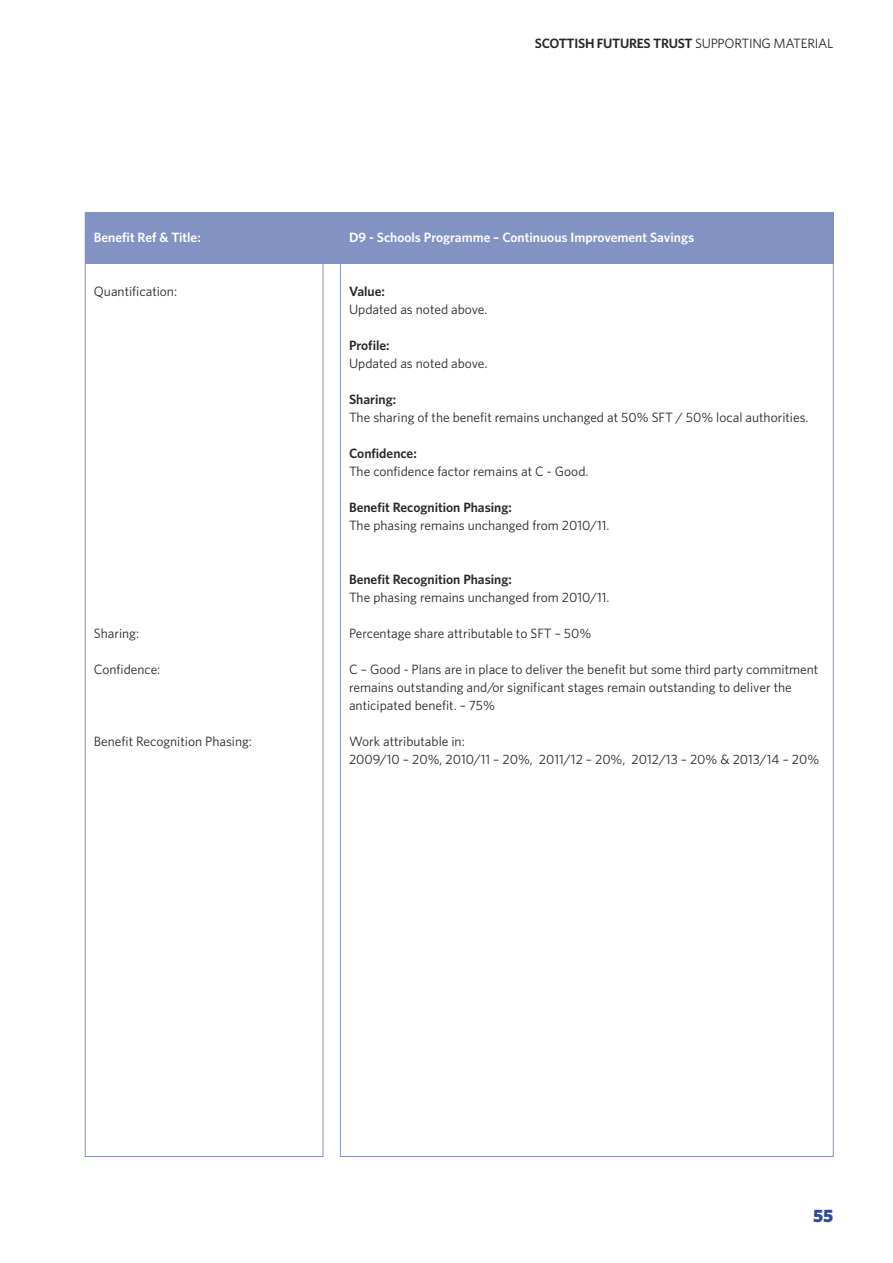
<style>
.page{position:relative;width:893px;height:1263px;background:#fff}
.page>*{position:absolute;margin:0;border:0;box-sizing:border-box;transform-origin:0 0}
.t1{font:900 18px "Whitney";color:#2e4b9a}
.t2{font:13.5px/18px "Whitney";color:#272627}
.t3{font:600 13.5px "Whitney";color:#272627}
.t4{font:600 13.5px "Whitney";color:#fff}
.t5{font:600 13.5px "Whitney";letter-spacing:-.02em;color:#272627}
.s1{font-weight:400}
</style>
<div class="page">
<div style="left:85px;top:213px;width:748px;height:51px;background:#8293c3"></div>
<div style="left:85px;top:213px;width:238px;height:944px;border:1px solid #8293c3"></div>
<p class="t4" style="left:94px;top:229px;width:108px">Benefit Ref &amp; Title:</p>
<p class="t2" style="left:94px;top:282px;width:85px">Quantification:</p>
<p class="t2" style="left:94px;top:624px;width:47px">Sharing:</p>
<p class="t2" style="left:94px;top:660px;width:68px">Confidence:</p>
<p class="t2" style="left:94px;top:732px;width:160px">Benefit Recognition Phasing:</p>
<p class="t5" style="left:535px;top:36px;width:300px">SCOTTISH FUTURES TRUST <span class="s1">SUPPORTING MATERIAL</span></p>
<p class="t4" style="left:349px;top:229px;width:347px">D9 - Schools Programme – Continuous Improvement Savings</p>
<p class="t3" style="left:349px;top:283px;width:37px">Value:</p>
<p class="t2" style="left:349px;top:300px;width:140px">Updated as noted above.</p>
<p class="t3" style="left:349px;top:337px;width:42px">Profile:</p>
<p class="t2" style="left:349px;top:354px;width:140px">Updated as noted above.</p>
<p class="t3" style="left:349px;top:391px;width:49px">Sharing:</p>
<p class="t2" style="left:349px;top:408px;width:461px">The sharing of the benefit remains unchanged at 50% SFT / 50% local authorities.</p>
<p class="t3" style="left:349px;top:445px;width:69px">Confidence:</p>
<p class="t2" style="left:349px;top:462px;width:241px">The confidence factor remains at C - Good.</p>
<p class="t3" style="left:349px;top:499px;width:164px">Benefit Recognition Phasing:</p>
<p class="t2" style="left:349px;top:516px;width:262px">The phasing remains unchanged from 2010/11.</p>
<p class="t3" style="left:349px;top:571px;width:164px">Benefit Recognition Phasing:</p>
<p class="t2" style="left:349px;top:588px;width:262px">The phasing remains unchanged from 2010/11.</p>
<p class="t2" style="left:349px;top:624px;width:244px">Percentage share attributable to SFT – 50%</p>
<p class="t2" style="left:349px;top:660px;width:471px">C – Good - Plans are in place to deliver the benefit but some third party commitment remains outstanding and/or significant stages remain outstanding to deliver the anticipated benefit. – 75%</p>
<p class="t2" style="left:349px;top:732px;width:472px">Work attributable in:<br>2009/10 – 20%, 2010/11 – 20%, 2011/12 – 20%, 2012/13 – 20% &amp; 2013/14 – 20%</p>
<h1 class="t1" style="left:813px;top:1205px;width:22px">55</h1>
</div>
